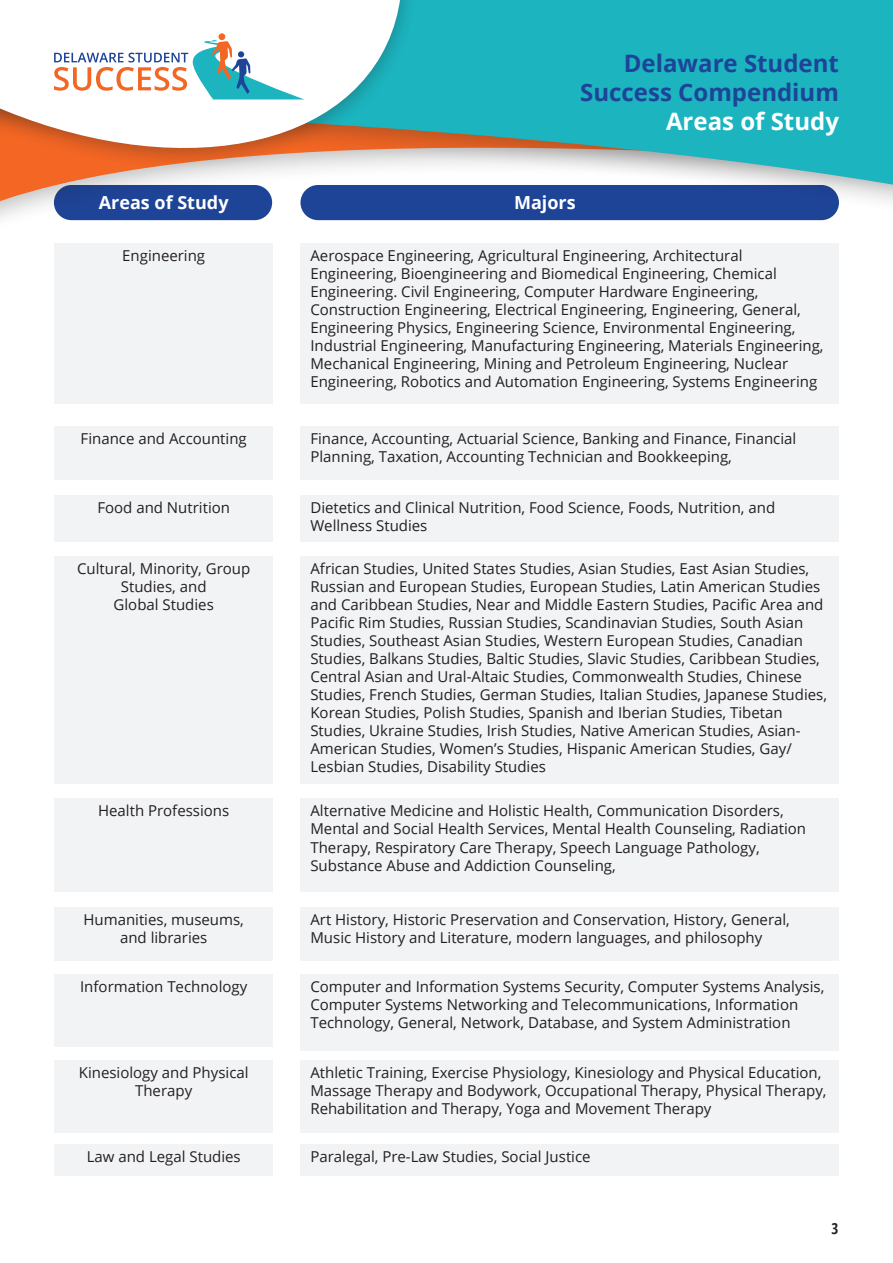
<style>
.page{position:relative;width:893px;height:1263px;background:#fff}
.page>*{position:absolute;margin:0;border:0;box-sizing:border-box;transform-origin:0 0}
.t1{font:700 24px "Open Sans";color:#1e4498}
.t2{font:700 24px "Open Sans";color:#fff}
.t3{font:700 18px "Open Sans";color:#fff}
.t4{font:15px/18px "Open Sans";color:#231f20}
.t5{font:700 condensed 15px "Open Sans";color:#231f20}
</style>
<div class="page">
<div style="left:54px;top:426px;width:218px;height:54px;background:#f2f3f4"></div>
<div style="left:54px;top:495px;width:218px;height:47px;background:#f2f3f4"></div>
<div style="left:54px;top:799px;width:218px;height:93px;background:#f2f3f4"></div>
<div style="left:54px;top:907px;width:218px;height:53px;background:#f2f3f4"></div>
<div style="left:54px;top:974px;width:218px;height:72px;background:#f2f3f4"></div>
<div style="left:54px;top:1060px;width:218px;height:72px;background:#f2f3f4"></div>
<div style="left:54px;top:1144px;width:218px;height:32px;background:#f2f3f4"></div>
<div style="left:54px;top:556px;width:218px;height:228px;background:#f2f3f4"></div>
<div style="left:300px;top:426px;width:539px;height:54px;background:#f2f3f4"></div>
<div style="left:300px;top:495px;width:539px;height:47px;background:#f2f3f4"></div>
<div style="left:300px;top:799px;width:539px;height:93px;background:#f2f3f4"></div>
<div style="left:300px;top:907px;width:539px;height:53px;background:#f2f3f4"></div>
<div style="left:300px;top:974px;width:539px;height:76px;background:#f2f3f4"></div>
<div style="left:300px;top:1060px;width:539px;height:72px;background:#f2f3f4"></div>
<div style="left:300px;top:1144px;width:539px;height:32px;background:#f2f3f4"></div>
<div style="left:300px;top:556px;width:539px;height:228px;background:#f2f3f4"></div>
<svg style="left:0;top:0;width:893px;height:221px;background:#41a2ba"></svg>
<svg style="left:0;top:0;width:446px;height:180px"></svg>
<svg style="left:54px;top:40px;width:250px;height:59px"></svg>
<div style="left:219px;top:33px;width:6px;height:7px;background:#f36623;border-radius:50%"></div>
<div style="left:54px;top:243px;width:218px;height:161px;background:#f2f3f4"></div>
<div style="left:300px;top:243px;width:539px;height:161px;background:#f2f3f4"></div>
<p class="t3" style="left:99px;top:190px;width:131px">Areas of Study</p>
<p class="t1" style="left:624px;top:47px;width:217px">Delaware Student</p>
<p class="t1" style="left:580px;top:76px;width:260px">Success Compendium</p>
<p class="t2" style="left:666px;top:104px;width:174px">Areas of Study</p>
<p class="t3" style="left:514px;top:190px;width:63px">Majors</p>
<p class="t4" style="left:122px;top:246px;width:84px">Engineering</p>
<p class="t4" style="left:310px;top:246px;width:515px">Aerospace Engineering, Agricultural Engineering, Architectural Engineering, Bioengineering and Biomedical Engineering, Chemical Engineering. Civil Engineering, Computer Hardware Engineering, Construction Engineering, Electrical Engineering, Engineering, General, Engineering Physics, Engineering Science, Environmental Engineering, Industrial Engineering, Manufacturing Engineering, Materials Engineering, Mechanical Engineering, Mining and Petroleum Engineering, Nuclear Engineering, Robotics and Automation Engineering, Systems Engineering</p>
<p class="t4" style="left:81px;top:430px;width:168px">Finance and Accounting</p>
<p class="t4" style="left:97px;top:498px;width:134px">Food and Nutrition</p>
<p class="t4" style="left:77px;top:559px;width:175px;text-align:center">Cultural, Minority, Group<br>Studies, and</p>
<p class="t4" style="left:114px;top:595px;width:102px">Global Studies</p>
<p class="t4" style="left:98px;top:802px;width:133px">Health Professions</p>
<p class="t4" style="left:83px;top:910px;width:162px;text-align:center">Humanities, museums, and libraries</p>
<p class="t4" style="left:80px;top:977px;width:169px">Information Technology</p>
<p class="t4" style="left:79px;top:1063px;width:171px;text-align:center">Kinesiology and Physical<br>Therapy</p>
<p class="t4" style="left:87px;top:1147px;width:156px">Law and Legal Studies</p>
<p class="t4" style="left:310px;top:430px;width:487px">Finance, Accounting, Actuarial Science, Banking and Finance, Financial<br>Planning, Taxation, Accounting Technician and Bookkeeping,</p>
<p class="t4" style="left:310px;top:498px;width:466px">Dietetics and Clinical Nutrition, Food Science, Foods, Nutrition, and<br>Wellness Studies</p>
<p class="t4" style="left:310px;top:559px;width:518px">African Studies, United States Studies, Asian Studies, East Asian Studies, Russian and European Studies, European Studies, Latin American Studies and Caribbean Studies, Near and Middle Eastern Studies, Pacific Area and Pacific Rim Studies, Russian Studies, Scandinavian Studies, South Asian Studies, Southeast Asian Studies, Western European Studies, Canadian Studies, Balkans Studies, Baltic Studies, Slavic Studies, Caribbean Studies, Central Asian and Ural-Altaic Studies, Commonwealth Studies, Chinese Studies, French Studies, German Studies, Italian Studies, Japanese Studies, Korean Studies, Polish Studies, Spanish and Iberian Studies, Tibetan Studies, Ukraine Studies, Irish Studies, Native American Studies, Asian-American Studies, Women’s Studies, Hispanic American Studies, Gay/ Lesbian Studies, Disability Studies</p>
<p class="t4" style="left:310px;top:802px;width:497px">Alternative Medicine and Holistic Health, Communication Disorders, Mental and Social Health Services, Mental Health Counseling, Radiation Therapy, Respiratory Care Therapy, Speech Language Pathology, Substance Abuse and Addiction Counseling,</p>
<p class="t4" style="left:310px;top:910px;width:481px">Art History, Historic Preservation and Conservation, History, General,<br>Music History and Literature, modern languages, and philosophy</p>
<p class="t4" style="left:310px;top:977px;width:515px">Computer and Information Systems Security, Computer Systems Analysis,<br>Computer Systems Networking and Telecommunications, Information<br>Technology, General, Network, Database, and System Administration</p>
<p class="t4" style="left:310px;top:1063px;width:518px">Athletic Training, Exercise Physiology, Kinesiology and Physical Education,<br>Massage Therapy and Bodywork, Occupational Therapy, Physical Therapy,<br>Rehabilitation and Therapy, Yoga and Movement Therapy</p>
<p class="t4" style="left:310px;top:1147px;width:282px">Paralegal, Pre-Law Studies, Social Justice</p>
<p class="t5" style="left:831px;top:1218px;width:8px">3</p>
</div>
